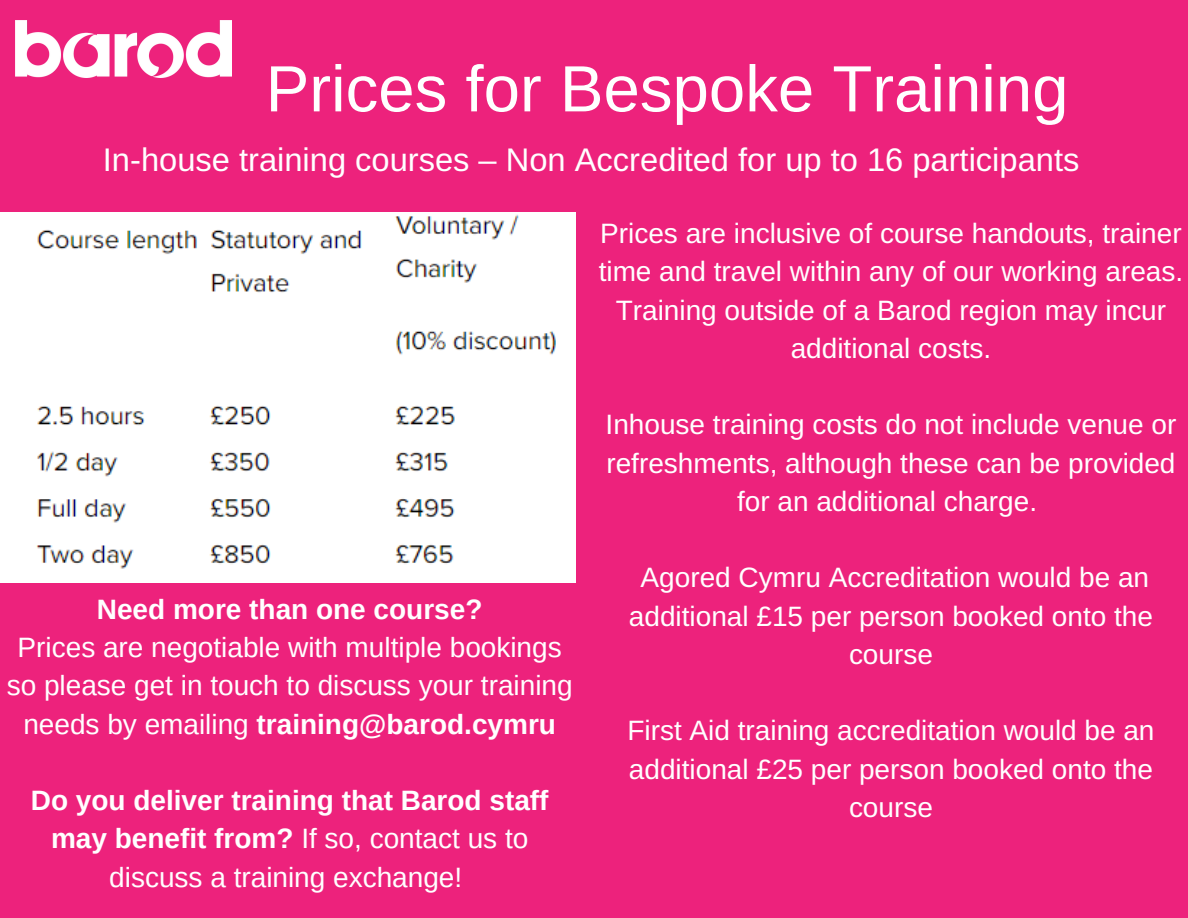
<style>
.page{position:relative;width:1188px;height:918px;background:#ed227c}
.page>*{position:absolute;margin:0;border:0;box-sizing:border-box;transform-origin:0 0}
.t1{font:65.4px "Arimo";color:#fff}
.t2{font:32.7px "Arimo";color:#fff}
.t3{font:28.05px/38.2px "Arimo";color:#fff;text-align:center}
.t4{font:28.05px/38.2px "Arimo";color:#fff;text-align:center}
.t5{font:700 28.05px/38.2px "Arimo";color:#fff;text-align:center}
.s1{font-weight:700}
.s2{font-weight:400}
</style>
<div class="page">
<img style="left:0;top:213px;width:576px;height:370px">
<img style="left:16px;top:20px;width:216px;height:58px">
<h1 class="t1" style="left:266px;top:52px;width:804px">Prices for Bespoke Training</h1>
<p class="t2" style="left:103px;top:141px;width:978px">In-house training courses – Non Accredited for up to 16 participants</p>
<p class="t3" style="left:599px;top:214px;width:586px">Prices are inclusive of course handouts, trainer time and travel within any of our working areas.<br>Training outside of a Barod region may incur additional costs.</p>
<p class="t5" style="left:97px;top:590px;width:387px">Need more than one course?</p>
<p class="t4" style="left:7px;top:628px;width:567px">Prices are negotiable with multiple bookings so please get in touch to discuss your training needs by emailing <span class="s1">training@barod.cymru</span></p>
<p class="t5" style="left:31px;top:781px;width:519px">Do you deliver training that Barod staff may benefit from? <span class="s2">If so, contact us to discuss a training exchange!</span></p>
<p class="t3" style="left:606px;top:405px;width:572px">Inhouse training costs do not include venue or refreshments, although these can be provided for an additional charge.</p>
<p class="t3" style="left:629px;top:558px;width:526px">Agored Cymru Accreditation would be an additional £15 per person booked onto the course</p>
<p class="t3" style="left:627px;top:711px;width:529px">First Aid training accreditation would be an additional £25 per person booked onto the course</p>
</div>
